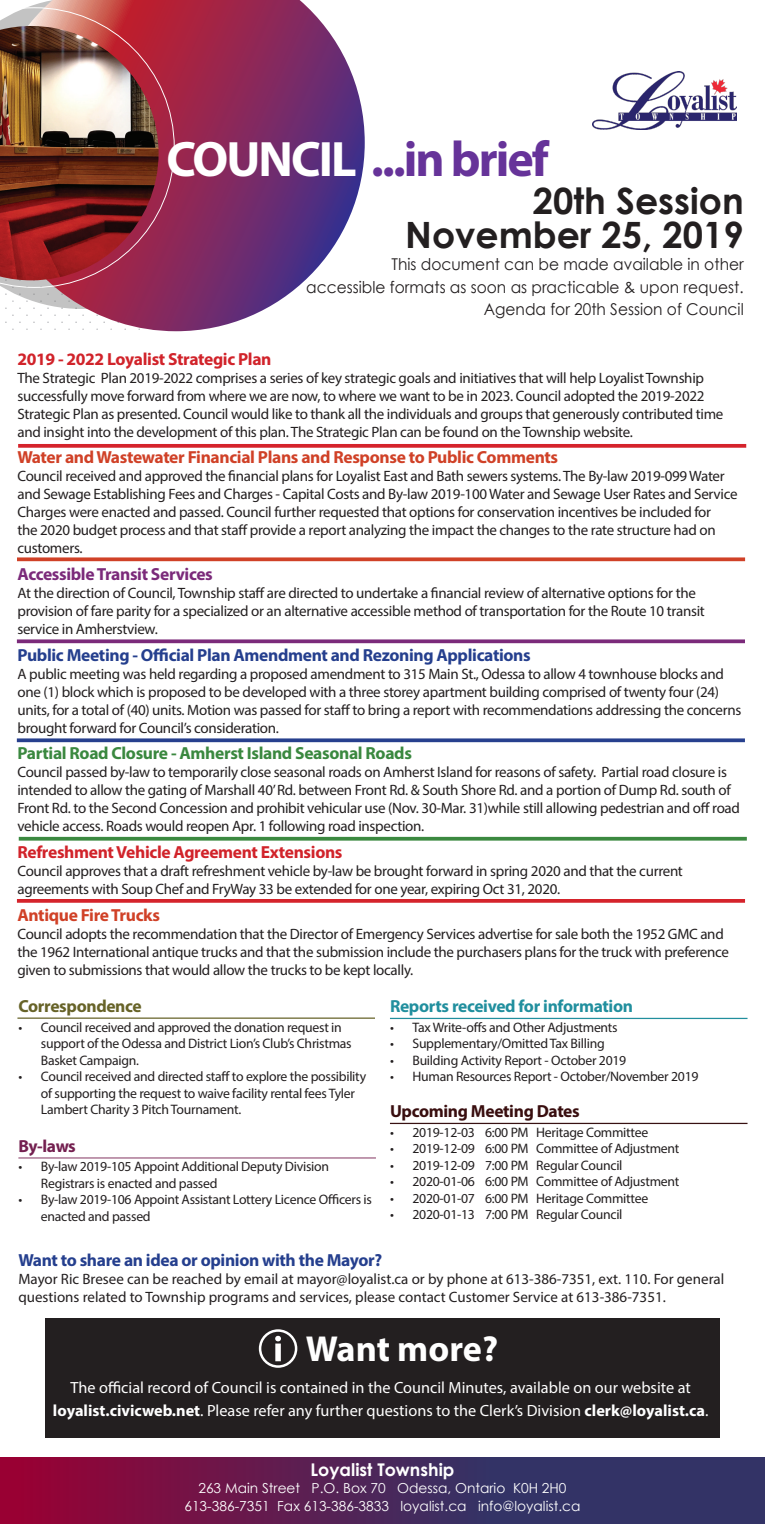
<style>
.page{position:relative;width:765px;height:1530px;background:#fff}
.page>*{position:absolute;margin:0;border:0;box-sizing:border-box;transform-origin:0 0}
.t1{font:700 50px "Myriad Pro";letter-spacing:-.04em;color:#639}
.t2{font:700 36.25px "Century Gothic";color:#231f20}
.t3{font:700 36.25px "Myriad Pro";letter-spacing:-.005em;color:#fff}
.t4{font:700 17.5px "Myriad Pro";letter-spacing:-.02em;color:#253f8e}
.t5{font:700 17.5px "Myriad Pro";letter-spacing:-.02em;color:#d04127}
.t6{font:700 17.5px "Myriad Pro";letter-spacing:-.02em;color:#d1232a}
.t7{font:700 17.5px "Myriad Pro";letter-spacing:-.02em;color:#3a883f}
.t8{font:700 17.5px "Myriad Pro";letter-spacing:-.02em;color:#218f9e}
.t9{font:700 17.5px "Myriad Pro";letter-spacing:-.02em;color:#7b2a7a}
.t10{font:700 17.5px "Myriad Pro";letter-spacing:-.02em;color:#390e0f}
.t11{font:700 17.5px "Century Gothic";color:#fff}
.t12{font:700 17.5px "Myriad Pro";letter-spacing:-.02em;color:#676328}
.t13{font:700 17.5px "Myriad Pro";letter-spacing:-.03em;color:#742050}
.t14{font:16.25px "Myriad Pro";color:#fff}
.t15{font:16.25px "Century Gothic";color:#231f20;scale:.95 1}
.t16{font:15px/18px "Myriad Pro";letter-spacing:-.02em;color:#231f20}
.t17{font:15px/18px "Myriad Pro";color:#231f20}
.t18{font:13.75px/16.5px "Myriad Pro";letter-spacing:-.02em;color:#231f20}
.t19{font:13.75px "Century Gothic";color:#fff}
.s1{color:#fff}
.s2{font-weight:700}
</style>
<div class="page">
<svg style="left:4px;top:0;width:361px;height:331px"></svg>
<img style="left:0;top:7px;width:175px;height:281px">
<img style="left:592px;top:72px;width:144px;height:57px">
<svg style="left:0;top:1457px;width:765px;height:67px;background:#542255"></svg>
<svg style="left:17px;top:738px;width:728px;height:4px;background:#3e549a"></svg>
<svg style="left:18px;top:444px;width:728px;height:4px;background:#d73239"></svg>
<svg style="left:19px;top:837px;width:728px;height:4px;background:#4d9451"></svg>
<svg style="left:17px;top:557px;width:728px;height:4px;background:#d5563f"></svg>
<svg style="left:17px;top:639px;width:728px;height:4px;background:#894188"></svg>
<div style="left:45px;top:1319px;width:675px;height:119px;background:#231f20"></div>
<div style="left:259px;top:1329px;width:38px;height:39px;border:2px solid #fff;border-radius:50%"></div>
<svg style="left:275px;top:1336px;width:6px;height:25px"></svg>
<hr style="left:17px;top:1018px;width:358px;height:1px;background:#676328">
<hr style="left:18px;top:1157px;width:358px;height:2px;background:#9b5d80">
<hr style="left:390px;top:1018px;width:358px;height:1px;background:#218f9e">
<hr style="left:390px;top:1123px;width:358px;height:1px;background:#381112">
<svg style="left:17px;top:899px;width:728px;height:4px;background:#d73038"></svg>
<p class="t1" style="left:166px;top:126px;width:384px"><span class="s1">COUNCIL</span> ...in brief</p>
<p class="t2" style="left:533px;top:173px;width:212px">20th Session</p>
<p class="t2" style="left:405px;top:207px;width:340px">November 25, 2019</p>
<p class="t15" style="left:391px;top:253px;width:372px">This document can be made available in other</p>
<p class="t15" style="left:306px;top:276px;width:462px">accessible formats as soon as practicable &amp; upon request.</p>
<p class="t15" style="left:484px;top:298px;width:275px">Agenda for 20th Session of Council</p>
<p class="t6" style="left:17px;top:347px;width:256px">2019 - 2022 Loyalist Strategic Plan</p>
<p class="t16" style="left:17px;top:369px;width:708px">The Strategic Plan 2019-2022 comprises a series of key strategic goals and initiatives that will help Loyalist Township successfully move forward from where we are now, to where we want to be in 2023. Council adopted the 2019-2022<br>Strategic Plan as presented. Council would like to thank all the individuals and groups that generously contributed time and insight into the development of this plan. The Strategic Plan can be found on the Township website.</p>
<p class="t5" style="left:17px;top:446px;width:542px">Water and Wastewater Financial Plans and Response to Public Comments</p>
<p class="t16" style="left:17px;top:467px;width:722px">Council received and approved the financial plans for Loyalist East and Bath sewers systems. The By-law 2019-099 Water and Sewage Establishing Fees and Charges - Capital Costs and By-law 2019-100 Water and Sewage User Rates and Service Charges were enacted and passed. Council further requested that options for conservation incentives be included for<br>the 2020 budget process and that staff provide a report analyzing the impact the changes to the rate structure had on customers.</p>
<p class="t9" style="left:17px;top:563px;width:197px">Accessible Transit Services</p>
<p class="t16" style="left:17px;top:584px;width:689px">At the direction of Council, Township staff are directed to undertake a financial review of alternative options for the provision of fare parity for a specialized or an alternative accessible method of transportation for the Route 10 transit service in Amherstview.</p>
<p class="t4" style="left:17px;top:643px;width:515px">Public Meeting - Official Plan Amendment and Rezoning Applications</p>
<p class="t16" style="left:17px;top:664px;width:725px">A public meeting was held regarding a proposed amendment to 315 Main St., Odessa to allow 4 townhouse blocks and one (1) block which is proposed to be developed with a three storey apartment building comprised of twenty four (24) units, for a total of (40) units. Motion was passed for staff to bring a report with recommendations addressing the concerns brought forward for Council’s consideration.</p>
<p class="t7" style="left:17px;top:742px;width:396px">Partial Road Closure - Amherst Island Seasonal Roads</p>
<p class="t16" style="left:17px;top:763px;width:724px">Council passed by-law to temporarily close seasonal roads on Amherst Island for reasons of safety. Partial road closure is intended to allow the gating of Marshall 40’ Rd. between Front Rd. &amp; South Shore Rd. and a portion of Dump Rd. south of Front Rd. to the Second Concession and prohibit vehicular use (Nov. 30-Mar. 31)while still allowing pedestrian and off road vehicle access. Roads would reopen Apr. 1 following road inspection.</p>
<p class="t6" style="left:17px;top:841px;width:327px">Refreshment Vehicle Agreement Extensions</p>
<p class="t16" style="left:17px;top:862px;width:667px">Council approves that a draft refreshment vehicle by-law be brought forward in spring 2020 and that the current agreements with Soup Chef and FryWay 33 be extended for one year, expiring Oct 31, 2020.</p>
<p class="t5" style="left:17px;top:903px;width:144px">Antique Fire Trucks</p>
<p class="t16" style="left:17px;top:924px;width:713px">Council adopts the recommendation that the Director of Emergency Services advertise for sale both the 1952 GMC and the 1962 International antique trucks and that the submission include the purchasers plans for the truck with preference given to submissions that would allow the trucks to be kept locally.</p>
<p class="t12" style="left:18px;top:995px;width:125px">Correspondence</p>
<p class="t18" style="left:41px;top:1019px;width:312px;text-indent:-22px">• Council received and approved the donation request in support of the Odessa and District Lion’s Club’s Christmas<br>Basket Campaign.</p>
<p class="t18" style="left:41px;top:1068px;width:327px;text-indent:-22px">• Council received and directed staff to explore the possibility of supporting the request to waive facility rental fees Tyler<br>Lambert Charity 3 Pitch Tournament.</p>
<p class="t13" style="left:18px;top:1134px;width:59px">By-laws</p>
<p class="t18" style="left:41px;top:1158px;width:290px;text-indent:-22px">• By-law 2019-105 Appoint Additional Deputy Division<br>Registrars is enacted and passed</p>
<p class="t18" style="left:41px;top:1191px;width:333px;text-indent:-22px">• By-law 2019-106 Appoint Assistant Lottery Licence Officers is enacted and passed</p>
<p class="t8" style="left:390px;top:995px;width:245px">Reports received for information</p>
<p class="t18" style="left:390px;top:1019px;width:229px">• Tax Write-offs and Other Adjustments</p>
<p class="t18" style="left:390px;top:1035px;width:216px">• Supplementary/Omitted Tax Billing</p>
<p class="t18" style="left:390px;top:1052px;width:238px">• Building Activity Report - October 2019</p>
<p class="t18" style="left:390px;top:1068px;width:310px">• Human Resources Report - October/November 2019</p>
<p class="t10" style="left:390px;top:1100px;width:191px">Upcoming Meeting Dates</p>
<p class="t18" style="left:390px;top:1124px;width:260px">• 2019-12-03 6:00 PM Heritage Committee</p>
<p class="t18" style="left:390px;top:1140px;width:291px">• 2019-12-09 6:00 PM Committee of Adjustment</p>
<p class="t18" style="left:390px;top:1157px;width:234px">• 2019-12-09 7:00 PM Regular Council</p>
<p class="t18" style="left:390px;top:1173px;width:291px">• 2020-01-06 6:00 PM Committee of Adjustment</p>
<p class="t18" style="left:390px;top:1190px;width:260px">• 2020-01-07 6:00 PM Heritage Committee</p>
<p class="t18" style="left:390px;top:1206px;width:234px">• 2020-01-13 7:00 PM Regular Council</p>
<p class="t4" style="left:18px;top:1249px;width:365px">Want to share an idea or opinion with the Mayor?</p>
<p class="t17" style="left:18px;top:1270px;width:707px">Mayor Ric Bresee can be reached by email at mayor@loyalist.ca or by phone at 613-386-7351, ext. 110. For general questions related to Township programs and services, please contact Customer Service at 613-386-7351.</p>
<p class="t3" style="left:306px;top:1326px;width:194px">Want more?</p>
<p class="t14" style="left:71px;top:1378px;width:622px">The official record of Council is contained in the Council Minutes, available on our website at</p>
<p class="t14" style="left:53px;top:1400px;width:657px"><span class="s2">loyalist.civicweb.net</span>. Please refer any further questions to the Clerk’s Division <span class="s2">clerk@loyalist.ca</span>.</p>
<p class="t11" style="left:311px;top:1457px;width:145px">Loyalist Township</p>
<p class="t19" style="left:198px;top:1478px;width:370px">263 Main Street P.O. Box 70 Odessa, Ontario K0H 2H0</p>
<p class="t19" style="left:184px;top:1496px;width:398px">613-386-7351 Fax 613-386-3833 loyalist.ca info@loyalist.ca</p>
</div>
